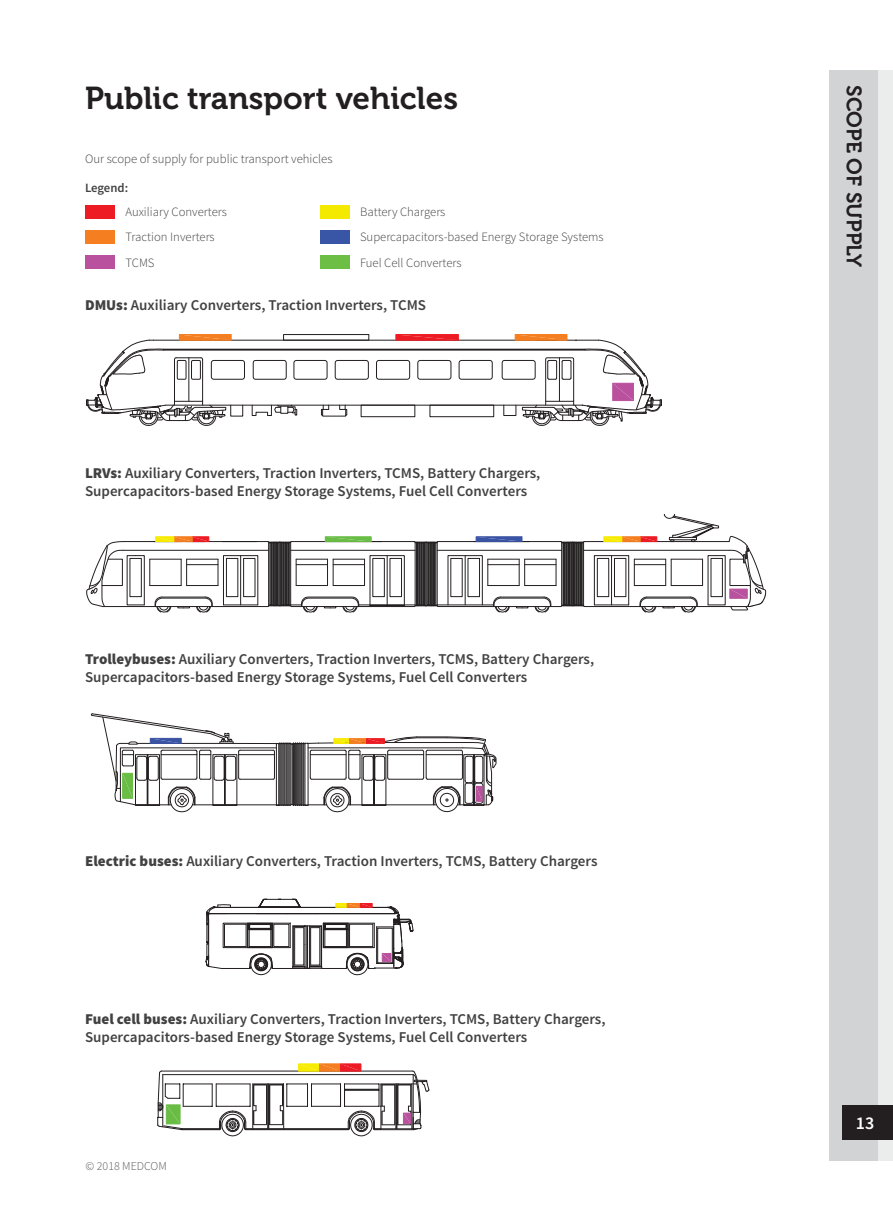
<style>
.page{position:relative;width:893px;height:1212px;background:#fff}
.page>*{position:absolute;margin:0;border:0;box-sizing:border-box;transform-origin:0 0}
.t1{font:31.5px "Museo 700";color:#231f20}
.t2{font:21px "Museo 700";color:#231f20}
.t3{font:600 18px "Source Sans Pro";color:#fff}
.t4{font:600 15px/18px "Source Sans Pro";color:#414142}
.t5{font:300 12.75px/25.3px "Source Sans Pro";color:#414142}
.t6{font:600 12.75px "Source Sans Pro";letter-spacing:-.01em;color:#414142}
.t7{font:300 12px "Source Sans Pro";color:#58595b}
.s1{font-weight:900}
</style>
<div class="page">
<div style="left:179px;top:334px;width:53px;height:7px;border:1px solid #f57e20"></div>
<div style="left:283px;top:334px;width:86px;height:7px;border:1px solid #231f20"></div>
<div style="left:395px;top:334px;width:64px;height:7px;border:1px solid #ed1c24"></div>
<svg style="left:86px;top:335px;width:576px;height:91px"></svg>
<div style="left:515px;top:334px;width:52px;height:7px;border:1px solid #f57e20"></div>
<hr style="left:268px;top:542px;width:1px;height:64px;background:#231f20">
<hr style="left:269px;top:542px;width:1px;height:64px;background:#231f20">
<hr style="left:271px;top:542px;width:1px;height:64px;background:#231f20">
<hr style="left:272px;top:542px;width:1px;height:64px;background:#231f20">
<hr style="left:273px;top:542px;width:1px;height:64px;background:#231f20">
<hr style="left:274px;top:542px;width:1px;height:64px;background:#231f20">
<hr style="left:275px;top:542px;width:1px;height:64px;background:#231f20">
<hr style="left:276px;top:542px;width:1px;height:64px;background:#231f20">
<hr style="left:277px;top:542px;width:1px;height:64px;background:#231f20">
<hr style="left:278px;top:542px;width:1px;height:64px;background:#231f20">
<hr style="left:290px;top:542px;width:1px;height:64px;background:#231f20">
<hr style="left:292px;top:606px;width:122px;height:1px;background:#231f20">
<hr style="left:292px;top:541px;width:122px;height:1px;background:#231f20">
<hr style="left:296px;top:585px;width:31px;height:1px;background:#231f20">
<hr style="left:333px;top:585px;width:31px;height:1px;background:#231f20">
<hr style="left:296px;top:559px;width:31px;height:1px;background:#231f20">
<hr style="left:333px;top:559px;width:31px;height:1px;background:#231f20">
<hr style="left:333px;top:564px;width:31px;height:1px;background:#231f20">
<hr style="left:296px;top:564px;width:31px;height:1px;background:#231f20">
<hr style="left:291px;top:550px;width:124px;height:1px;background:#231f20">
<hr style="left:289px;top:542px;width:1px;height:64px;background:#231f20">
<hr style="left:288px;top:542px;width:1px;height:64px;background:#231f20">
<hr style="left:287px;top:542px;width:1px;height:64px;background:#231f20">
<hr style="left:286px;top:542px;width:1px;height:64px;background:#231f20">
<hr style="left:285px;top:542px;width:1px;height:64px;background:#231f20">
<hr style="left:283px;top:542px;width:1px;height:64px;background:#231f20">
<hr style="left:282px;top:542px;width:1px;height:64px;background:#231f20">
<hr style="left:281px;top:542px;width:1px;height:64px;background:#231f20">
<hr style="left:280px;top:542px;width:1px;height:64px;background:#231f20">
<hr style="left:279px;top:542px;width:1px;height:64px;background:#231f20">
<div style="left:370px;top:555px;width:35px;height:52px;border:1px solid #231f20"></div>
<svg style="left:364px;top:559px;width:1px;height:26px"></svg>
<svg style="left:296px;top:559px;width:1px;height:26px"></svg>
<svg style="left:327px;top:559px;width:7px;height:26px"></svg>
<hr style="left:387px;top:556px;width:1px;height:50px;background:#231f20">
<div style="left:372px;top:558px;width:13px;height:39px;border:1px solid #231f20"></div>
<div style="left:390px;top:558px;width:12px;height:39px;border:1px solid #231f20"></div>
<hr style="left:359px;top:604px;width:56px;height:1px;background:#231f20">
<hr style="left:370px;top:605px;width:34px;height:1px;background:#231f20">
<hr style="left:123px;top:606px;width:145px;height:1px;background:#231f20">
<hr style="left:123px;top:541px;width:145px;height:1px;background:#231f20">
<hr style="left:123px;top:550px;width:146px;height:1px;background:#231f20">
<div style="left:223px;top:555px;width:35px;height:50px;border:1px solid #231f20"></div>
<hr style="left:240px;top:556px;width:1px;height:49px;background:#231f20">
<div style="left:226px;top:558px;width:12px;height:39px;border:1px solid #231f20"></div>
<div style="left:243px;top:558px;width:12px;height:39px;border:1px solid #231f20"></div>
<hr style="left:223px;top:604px;width:35px;height:1px;background:#231f20">
<svg style="left:267px;top:541px;width:25px;height:3px"></svg>
<svg style="left:268px;top:596px;width:92px;height:17px"></svg>
<div style="left:192px;top:536px;width:17px;height:6px;border:1px solid #ed1c24"></div>
<div style="left:173px;top:536px;width:20px;height:6px;border:1px solid #f57e20"></div>
<svg style="left:86px;top:537px;width:133px;height:76px"></svg>
<div style="left:155px;top:536px;width:19px;height:6px;border:1px solid #f7ec00"></div>
<svg style="left:327px;top:538px;width:43px;height:2px"></svg>
<div style="left:325px;top:536px;width:47px;height:6px;border:1px solid #69bd45"></div>
<svg style="left:413px;top:515px;width:353px;height:98px"></svg>
<div style="left:476px;top:536px;width:46px;height:6px;border:1px solid #3a53a4"></div>
<svg style="left:157px;top:1064px;width:273px;height:73px"></svg>
<div style="left:166px;top:1104px;width:15px;height:20px;border:1px solid #69bd45"></div>
<svg style="left:205px;top:898px;width:209px;height:78px"></svg>
<div style="left:360px;top:903px;width:13px;height:5px;border:1px solid #ed1c24"></div>
<svg style="left:90px;top:713px;width:407px;height:100px"></svg>
<div style="left:366px;top:738px;width:19px;height:6px;border:1px solid #ed1c24"></div>
<div style="left:85px;top:205px;width:29px;height:13px;background:#ed1c24"></div>
<div style="left:85px;top:230px;width:29px;height:14px;background:#f57e20"></div>
<div style="left:85px;top:255px;width:29px;height:14px;background:#ba519e"></div>
<div style="left:321px;top:205px;width:29px;height:14px;background:#f3ea00"></div>
<div style="left:321px;top:230px;width:29px;height:14px;background:#3955a5"></div>
<div style="left:321px;top:255px;width:29px;height:14px;background:#6cbe45"></div>
<div style="left:829px;top:70px;width:64px;height:1091px;background:#d1d3d4"></div>
<div style="left:878px;top:70px;width:15px;height:1091px;background:#ebecec"></div>
<div style="left:842px;top:1106px;width:51px;height:34px;background:#231f20"></div>
<h1 class="t1" style="left:85px;top:80px;width:375px">Public transport vehicles</h1>
<p class="t5" style="left:85px;top:146px;width:249px">Our scope of supply for public transport vehicles</p>
<p class="t6" style="left:85px;top:180px;width:45px">Legend:</p>
<p class="t5" style="left:125px;top:199px;width:103px">Auxiliary Converters<br>Traction Inverters<br>TCMS</p>
<p class="t5" style="left:360px;top:199px;width:245px">Battery Chargers<br>Supercapacitors-based Energy Storage Systems<br>Fuel Cell Converters</p>
<p class="t4" style="left:85px;top:296px;width:343px"><span class="s1">DMUs:</span> Auxiliary Converters, Traction Inverters, TCMS</p>
<p class="t4" style="left:85px;top:464px;width:457px"><span class="s1">LRVs:</span> Auxiliary Converters, Traction Inverters, TCMS, Battery Chargers,<br>Supercapacitors-based Energy Storage Systems, Fuel Cell Converters</p>
<p class="t4" style="left:85px;top:650px;width:511px"><span class="s1">Trolleybuses:</span> Auxiliary Converters, Traction Inverters, TCMS, Battery Chargers,<br>Supercapacitors-based Energy Storage Systems, Fuel Cell Converters</p>
<p class="t4" style="left:85px;top:853px;width:514px"><span class="s1">Electric buses:</span> Auxiliary Converters, Traction Inverters, TCMS, Battery Chargers</p>
<p class="t4" style="left:85px;top:1010px;width:522px"><span class="s1">Fuel cell buses:</span> Auxiliary Converters, Traction Inverters, TCMS, Battery Chargers,<br>Supercapacitors-based Energy Storage Systems, Fuel Cell Converters</p>
<p class="t7" style="left:86px;top:1159px;width:83px">© 2018 MEDCOM</p>
<h2 class="t2" style="left:866px;top:85px;width:184px;rotate:90deg">SCOPE OF SUPPLY</h2>
<p class="t3" style="left:856px;top:1111px;width:20px">13</p>
</div>
